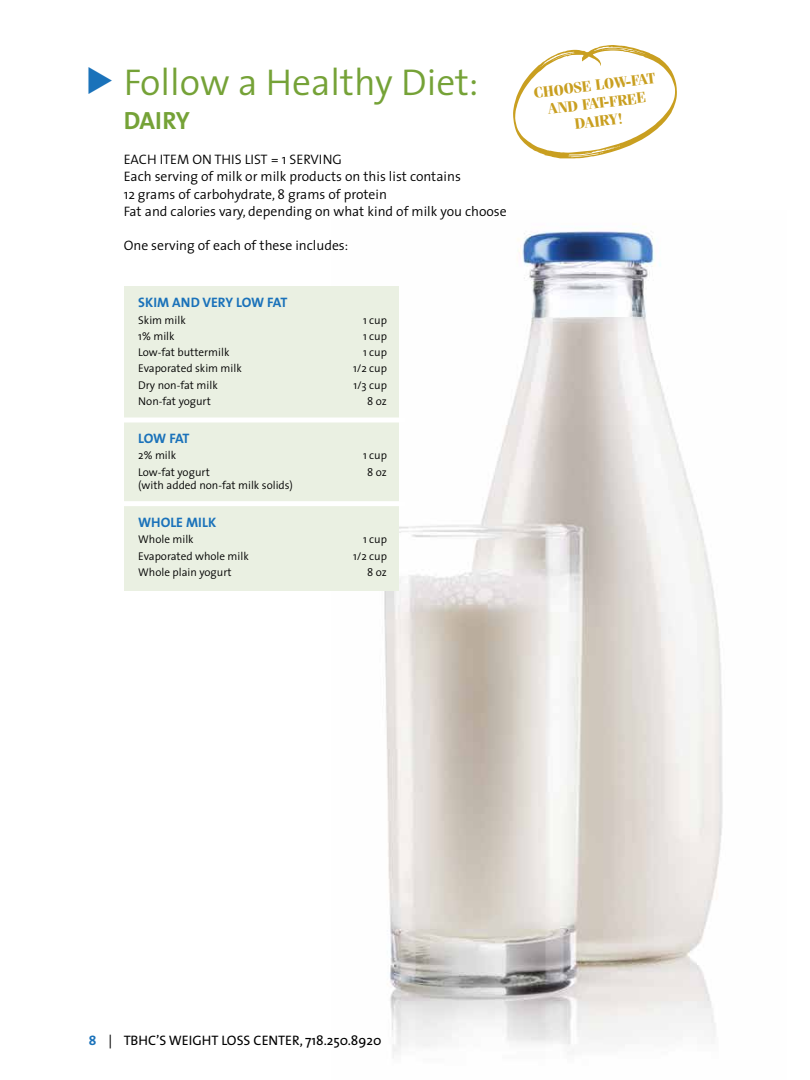
<style>
.page{position:relative;width:810px;height:1080px;background:#fff}
.page>*{position:absolute;margin:0;border:0;box-sizing:border-box;transform-origin:0 0}
.t1{font:300 37.5px "The Sans";color:#75a237}
.t2{font:25px "The Sans Bold Caps";letter-spacing:-.015em;color:#75a237}
.t3{font:700 15px/18px "Fenice IT Cby BT";color:#c99f20;text-align:center}
.t4{font:300 13.75px/17.5px "The Sans";color:#000}
.t5{font:13.75px "The Sans";color:#000}
.t6{font:13.75px "The Sans Bold Caps";color:#1a72ba}
.t7{font:300 11.25px "The Sans";color:#000}
.s1{font-family:"Pictograph One";font-weight:400;color:#1a72ba}
.s2{font-family:"The Sans Bold Caps";color:#1a72ba}
</style>
<div class="page">
<img style="left:331px;top:224px;width:392px;height:834px">
<div style="left:124px;top:286px;width:275px;height:304px;background:#eaf0e2"></div>
<svg style="left:513px;top:45px;width:164px;height:113px"></svg>
<hr style="left:113px;top:418px;width:293px;height:4px;background:#fff">
<div style="left:113px;top:501px;width:292px;height:5px;background:#fff"></div>
<h1 class="t1" style="left:87px;top:51px;width:393px"><span class="s1">&gt;</span> Follow a Healthy Diet:</h1>
<h2 class="t2" style="left:124px;top:99px;width:68px">DAIRY</h2>
<p class="t4" style="left:124px;top:150px;width:385px">EACH ITEM ON THIS LIST = 1 SERVING<br>Each serving of milk or milk products on this list contains<br>12 grams of carbohydrate, 8 grams of protein<br>Fat and calories vary, depending on what kind of milk you choose</p>
<p class="t4" style="left:124px;top:236px;width:226px">One serving of each of these includes:</p>
<p class="t6" style="left:138px;top:291px;width:151px">SKIM AND VERY LOW FAT</p>
<p class="t7" style="left:138px;top:311px;width:49px">Skim milk</p>
<p class="t7" style="left:363px;top:311px;width:25px">1 cup</p>
<p class="t7" style="left:138px;top:327px;width:38px">1% milk</p>
<p class="t7" style="left:363px;top:327px;width:25px">1 cup</p>
<p class="t7" style="left:138px;top:343px;width:93px">Low-fat buttermilk</p>
<p class="t7" style="left:363px;top:343px;width:25px">1 cup</p>
<p class="t7" style="left:138px;top:359px;width:105px">Evaporated skim milk</p>
<p class="t7" style="left:353px;top:359px;width:35px">1/2 cup</p>
<p class="t7" style="left:138px;top:376px;width:81px">Dry non-fat milk</p>
<p class="t7" style="left:353px;top:376px;width:35px">1/3 cup</p>
<p class="t7" style="left:138px;top:392px;width:74px">Non-fat yogurt</p>
<p class="t7" style="left:367px;top:392px;width:21px">8 oz</p>
<p class="t6" style="left:138px;top:427px;width:53px">LOW FAT</p>
<p class="t7" style="left:138px;top:446px;width:39px">2% milk</p>
<p class="t7" style="left:363px;top:446px;width:25px">1 cup</p>
<p class="t7" style="left:138px;top:463px;width:73px">Low-fat yogurt</p>
<p class="t7" style="left:367px;top:463px;width:21px">8 oz</p>
<p class="t7" style="left:138px;top:476px;width:156px">(with added non-fat milk solids)</p>
<p class="t6" style="left:138px;top:511px;width:79px">WHOLE MILK</p>
<p class="t7" style="left:138px;top:530px;width:57px">Whole milk</p>
<p class="t7" style="left:363px;top:530px;width:25px">1 cup</p>
<p class="t7" style="left:138px;top:547px;width:112px">Evaporated whole milk</p>
<p class="t7" style="left:353px;top:547px;width:35px">1/2 cup</p>
<p class="t7" style="left:138px;top:563px;width:95px">Whole plain yogurt</p>
<p class="t7" style="left:367px;top:563px;width:21px">8 oz</p>
<h3 class="t3" style="left:533px;top:84px;width:124px;rotate:-7deg">CHOOSE LOW-FAT<br>AND FAT-FREE<br>DAIRY!</h3>
<p class="t5" style="left:89px;top:1029px;width:294px"><span class="s2">8</span> | TBHC’S WEIGHT LOSS CENTER, 718.250.8920</p>
</div>
